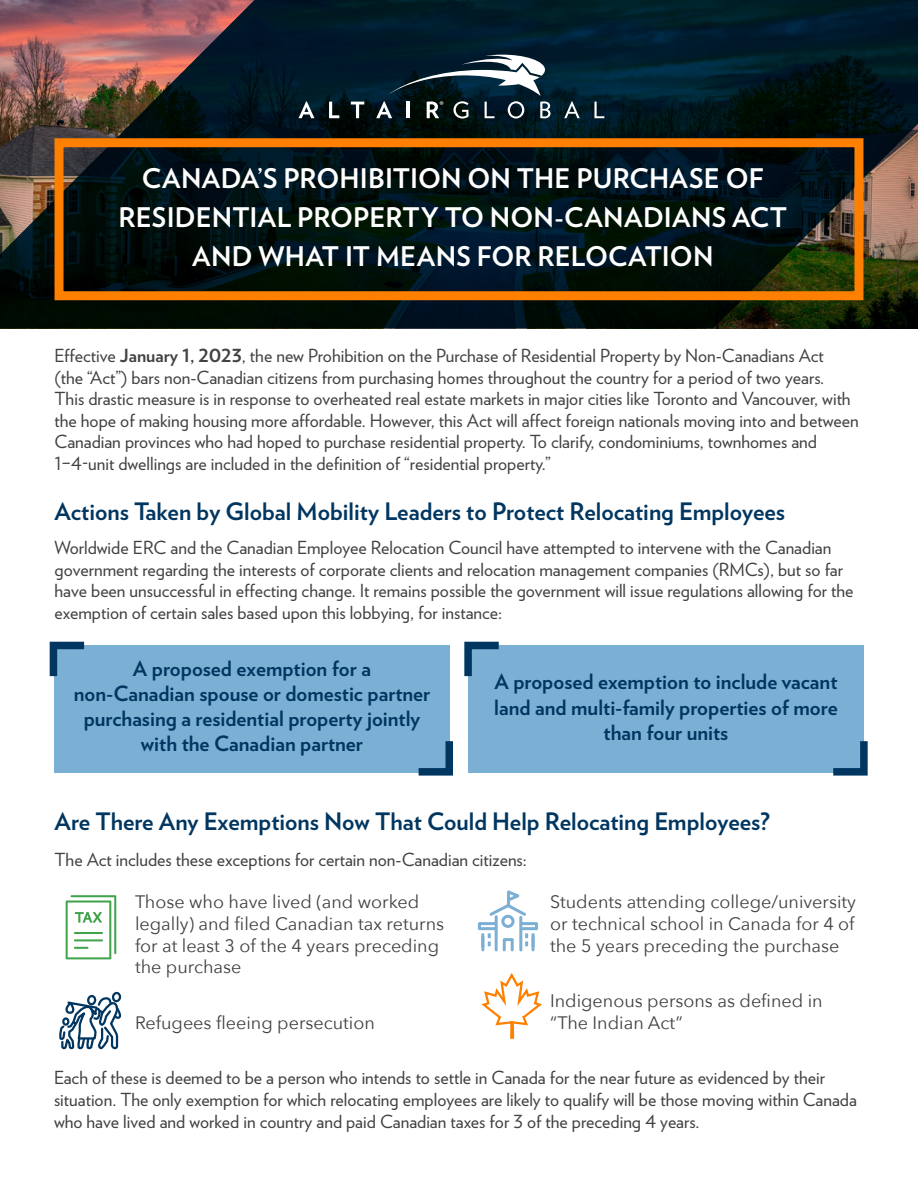
<style>
.page{position:relative;width:918px;height:1188px;background:#fff}
.page>*{position:absolute;margin:0;border:0;box-sizing:border-box;transform-origin:0 0}
.t1{font:700 27px/39px "Verlag";letter-spacing:.005em;color:#fff;text-align:center}
.t2{font:700 24px "Verlag";color:#003660}
.t3{font:700 21px/25.2px "Verlag";color:#003660;text-align:center}
.t4{font:18px/21.6px "Verlag";color:#414042}
.t5{font:18px/21.6px "Avenir Next";color:#414042}
.s1{font-weight:700}
</style>
<div class="page">
<svg style="left:0;top:0;width:918px;height:328px;background:#162022"></svg>
<div style="left:55px;top:138px;width:808px;height:162px;border:9px solid #ff8000"></div>
<svg style="left:299px;top:101px;width:15px;height:17px"></svg>
<svg style="left:329px;top:102px;width:10px;height:16px"></svg>
<svg style="left:351px;top:102px;width:13px;height:16px"></svg>
<svg style="left:564px;top:101px;width:16px;height:17px"></svg>
<svg style="left:594px;top:102px;width:10px;height:16px"></svg>
<svg style="left:376px;top:54px;width:175px;height:64px"></svg>
<div style="left:54px;top:645px;width:396px;height:128px;background:#7bafd4"></div>
<div style="left:468px;top:645px;width:396px;height:128px;background:#7bafd4"></div>
<svg style="left:418px;top:741px;width:35px;height:35px"></svg>
<svg style="left:833px;top:741px;width:35px;height:35px"></svg>
<svg style="left:49px;top:641px;width:36px;height:36px"></svg>
<svg style="left:464px;top:641px;width:35px;height:36px"></svg>
<div style="left:478px;top:922px;width:19px;height:8px;border:3px solid #7bafd4"></div>
<div style="left:519px;top:922px;width:19px;height:8px;border:3px solid #7bafd4"></div>
<svg style="left:480px;top:890px;width:55px;height:62px"></svg>
<svg style="left:59px;top:991px;width:63px;height:59px"></svg>
<svg style="left:481px;top:973px;width:61px;height:66px"></svg>
<svg style="left:66px;top:895px;width:50px;height:64px"></svg>
<h1 class="t1" style="left:118px;top:158px;width:670px">CANADA’S PROHIBITION ON THE PURCHASE OF<br>RESIDENTIAL PROPERTY TO NON-CANADIANS ACT<br>AND WHAT IT MEANS FOR RELOCATION</h1>
<p class="t4" style="left:55px;top:344px;width:806px">Effective <span class="s1">January 1, 2023</span>, the new Prohibition on the Purchase of Residential Property by Non-Canadians Act<br>(the “Act”) bars non-Canadian citizens from purchasing homes throughout the country for a period of two years.<br>This drastic measure is in response to overheated real estate markets in major cities like Toronto and Vancouver, with the hope of making housing more affordable. However, this Act will affect foreign nationals moving into and between Canadian provinces who had hoped to purchase residential property. To clarify, condominiums, townhomes and 1–4-unit dwellings are included in the definition of “residential property.”</p>
<h2 class="t2" style="left:55px;top:493px;width:732px">Actions Taken by Global Mobility Leaders to Protect Relocating Employees</h2>
<p class="t4" style="left:55px;top:536px;width:800px">Worldwide ERC and the Canadian Employee Relocation Council have attempted to intervene with the Canadian government regarding the interests of corporate clients and relocation management companies (RMCs), but so far have been unsuccessful in effecting change. It remains possible the government will issue regulations allowing for the exemption of certain sales based upon this lobbying, for instance:</p>
<p class="t3" style="left:74px;top:654px;width:358px">A proposed exemption for a non-Canadian spouse or domestic partner purchasing a residential property jointly with the Canadian partner</p>
<p class="t3" style="left:494px;top:668px;width:345px">A proposed exemption to include vacant land and multi-family properties of more than four units</p>
<h2 class="t2" style="left:55px;top:802px;width:717px">Are There Any Exemptions Now That Could Help Relocating Employees?</h2>
<p class="t4" style="left:55px;top:848px;width:474px">The Act includes these exceptions for certain non-Canadian citizens:</p>
<p class="t5" style="left:135px;top:891px;width:311px">Those who have lived (and worked legally) and filed Canadian tax returns for at least 3 of the 4 years preceding the purchase</p>
<p class="t5" style="left:135px;top:1011px;width:241px">Refugees fleeing persecution</p>
<p class="t5" style="left:550px;top:891px;width:307px;text-align:justify">Students attending college/university or technical school in Canada for 4 of the 5 years preceding the purchase</p>
<p class="t5" style="left:550px;top:990px;width:274px">Indigenous persons as defined in “The Indian Act”</p>
<p class="t4" style="left:54px;top:1066px;width:804px">Each of these is deemed to be a person who intends to settle in Canada for the near future as evidenced by their situation. The only exemption for which relocating employees are likely to qualify will be those moving within Canada who have lived and worked in country and paid Canadian taxes for 3 of the preceding 4 years.</p>
</div>
